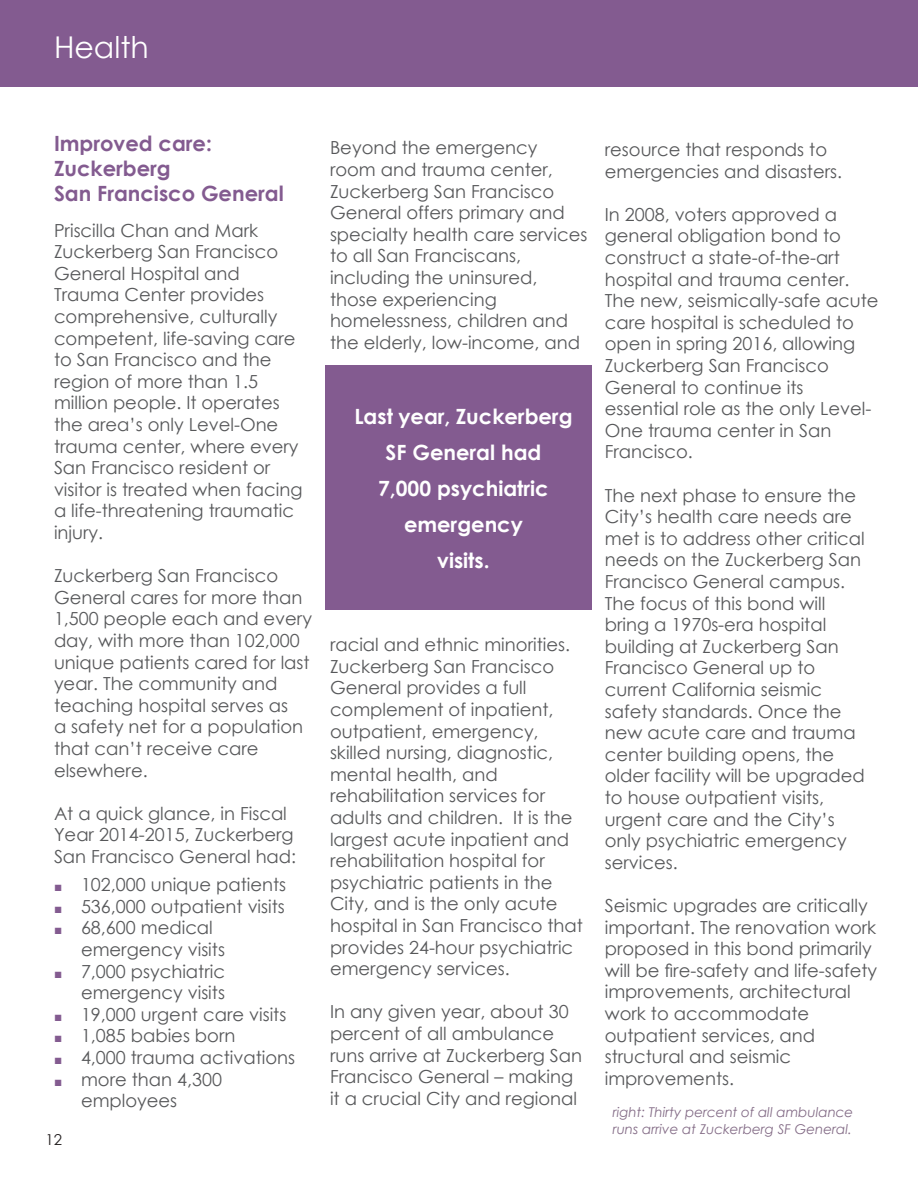
<style>
.page{position:relative;width:918px;height:1188px;background:#fff}
.page>*{position:absolute;margin:0;border:0;box-sizing:border-box;transform-origin:0 0}
.t1{font:30px "Century Gothic";color:#fff}
.t2{font:700 21px/36px "Century Gothic";color:#fff;text-align:center}
.t3{font:700 21px/25.2px "Century Gothic";color:#835b90}
.t4{font:18px/21.6px "Century Gothic";color:#57585a}
.t5{font:15px "Century Gothic";color:#231f20}
.t6{font:italic 13.5px/16.2px "Century Gothic";color:#836b86}
.s1{font-weight:700;font-size:13.5px;color:#835b90}
</style>
<div class="page">
<div style="left:326px;top:365px;width:266px;height:245px;background:#835b90"></div>
<div style="left:0;top:0;width:918px;height:86px;background:#835b90"></div>
<h1 class="t1" style="left:54px;top:26px;width:96px">Health</h1>
<p class="t3" style="left:54px;top:130px;width:231px">Improved care:<br>Zuckerberg<br>San Francisco General</p>
<p class="t4" style="left:54px;top:219px;width:250px">Priscilla Chan and Mark<br>Zuckerberg San Francisco<br>General Hospital and<br>Trauma Center provides comprehensive, culturally competent, life-saving care to San Francisco and the region of more than 1.5 million people. It operates the area’s only Level-One trauma center, where every<br>San Francisco resident or visitor is treated when facing a life-threatening traumatic injury.</p>
<p class="t4" style="left:54px;top:565px;width:259px">Zuckerberg San Francisco<br>General cares for more than<br>1,500 people each and every day, with more than 102,000 unique patients cared for last year. The community and teaching hospital serves as<br>a safety net for a population that can’t receive care elsewhere.</p>
<p class="t4" style="left:54px;top:802px;width:244px">At a quick glance, in Fiscal<br>Year 2014-2015, Zuckerberg<br>San Francisco General had:</p>
<p class="t4" style="left:54px;top:874px;width:234px"><span class="s1">■</span> 102,000 unique patients</p>
<p class="t4" style="left:54px;top:895px;width:232px"><span class="s1">■</span> 536,000 outpatient visits</p>
<p class="t4" style="left:81px;top:917px;width:146px;text-indent:-27px"><span class="s1">■</span> 68,600 medical emergency visits</p>
<p class="t4" style="left:54px;top:960px;width:173px;text-align:right"><span class="s1">■</span> 7,000 psychiatric emergency visits</p>
<p class="t4" style="left:54px;top:1003px;width:234px"><span class="s1">■</span> 19,000 urgent care visits</p>
<p class="t4" style="left:54px;top:1025px;width:183px"><span class="s1">■</span> 1,085 babies born</p>
<p class="t4" style="left:54px;top:1046px;width:243px"><span class="s1">■</span> 4,000 trauma activations</p>
<p class="t4" style="left:81px;top:1068px;width:142px;text-indent:-27px"><span class="s1">■</span> more than 4,300 employees</p>
<p class="t5" style="left:45px;top:1129px;width:18px">12</p>
<p class="t4" style="left:330px;top:137px;width:259px">Beyond the emergency room and trauma center,<br>Zuckerberg San Francisco<br>General offers primary and specialty health care services to all San Franciscans, including the uninsured, those experiencing homelessness, children and the elderly, low-income, and</p>
<p class="t2" style="left:354px;top:397px;width:220px">Last year, Zuckerberg<br>SF General had<br>7,000 psychiatric emergency<br>visits.</p>
<p class="t4" style="left:330px;top:634px;width:254px">racial and ethnic minorities.<br>Zuckerberg San Francisco<br>General provides a full complement of inpatient, outpatient, emergency, skilled nursing, diagnostic, mental health, and rehabilitation services for adults and children. It is the largest acute inpatient and rehabilitation hospital for psychiatric patients in the<br>City, and is the only acute hospital in San Francisco that provides 24-hour psychiatric emergency services.</p>
<p class="t4" style="left:330px;top:1001px;width:254px">In any given year, about 30 percent of all ambulance runs arrive at Zuckerberg San<br>Francisco General – making it a crucial City and regional</p>
<p class="t4" style="left:605px;top:138px;width:239px">resource that responds to emergencies and disasters.</p>
<p class="t4" style="left:605px;top:203px;width:275px">In 2008, voters approved a general obligation bond to construct a state-of-the-art hospital and trauma center.<br>The new, seismically-safe acute care hospital is scheduled to open in spring 2016, allowing<br>Zuckerberg San Francisco<br>General to continue its essential role as the only Level-<br>One trauma center in San<br>Francisco.</p>
<p class="t4" style="left:605px;top:484px;width:262px">The next phase to ensure the<br>City’s health care needs are met is to address other critical needs on the Zuckerberg San<br>Francisco General campus.<br>The focus of this bond will bring a 1970s-era hospital building at Zuckerberg San<br>Francisco General up to current California seismic safety standards. Once the new acute care and trauma center building opens, the older facility will be upgraded to house outpatient visits, urgent care and the City’s only psychiatric emergency services.</p>
<p class="t4" style="left:605px;top:894px;width:274px">Seismic upgrades are critically important. The renovation work proposed in this bond primarily will be fire-safety and life-safety improvements, architectural work to accommodate outpatient services, and structural and seismic improvements.</p>
<p class="t6" style="left:613px;top:1104px;width:242px">right: Thirty percent of all ambulance runs arrive at Zuckerberg SF General.</p>
</div>
